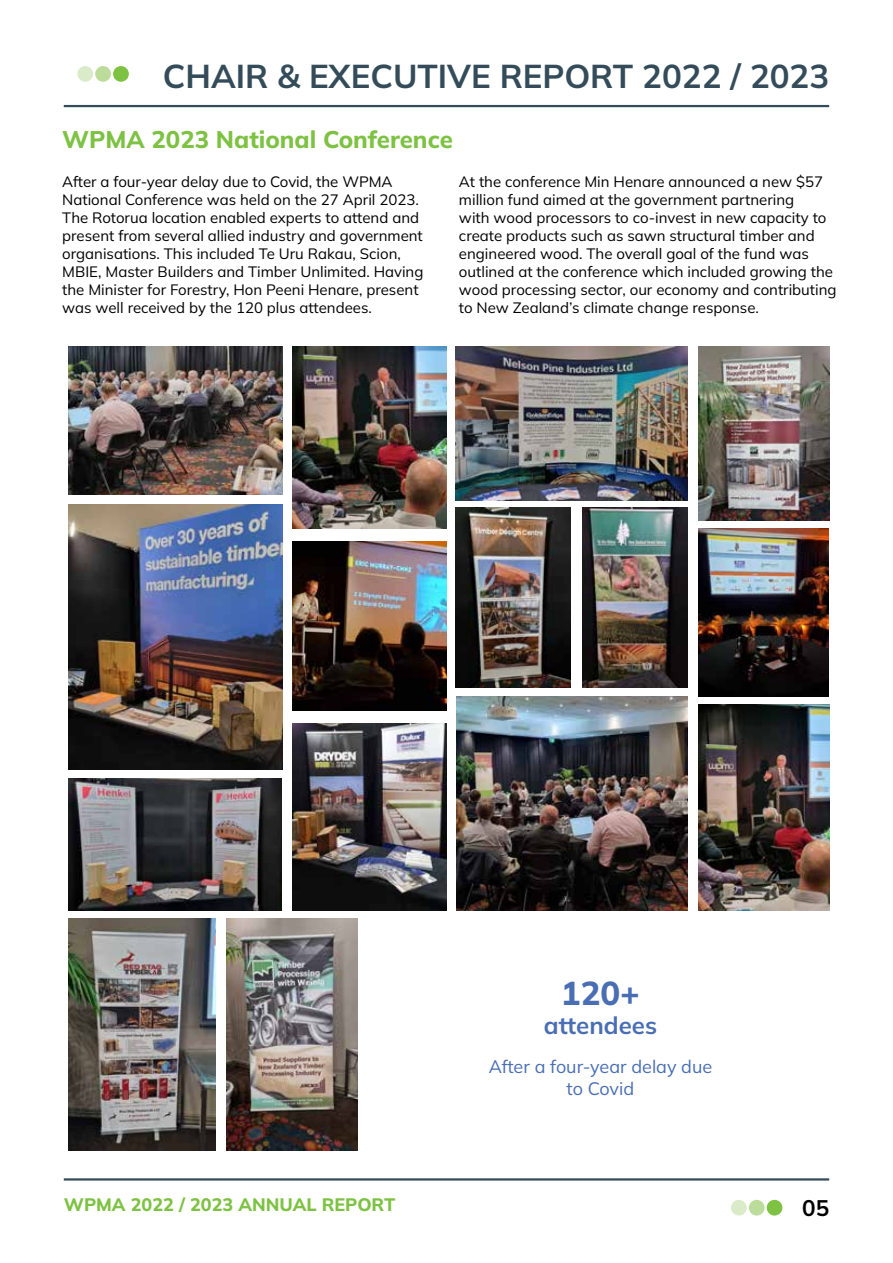
<style>
.page{position:relative;width:893px;height:1263px;background:#fff}
.page>*{position:absolute;margin:0;border:0;box-sizing:border-box;transform-origin:0 0}
.t1{font:700 33px "Mulish";color:#344c5a}
.t2{font:800 33px "Mulish";color:#496eb4}
.t3{font:800 24px "Mulish";color:#7dc242}
.t4{font:700 24px "Mulish";color:#496eb4}
.t5{font:700 22.5px "Mulish";color:#000}
.t6{font:18px/21.6px "Mulish";color:#496eb4;text-align:center}
.t7{font:800 18px "Mulish";color:#7dc242}
.t8{font:15px/18px "Mulish";color:#000}
</style>
<div class="page">
<div style="left:767px;top:1200px;width:15px;height:15px;background:#7dc242;border-radius:50%"></div>
<div style="left:749px;top:1200px;width:16px;height:15px;background:#bcdc9b;border-radius:50%"></div>
<div style="left:731px;top:1200px;width:16px;height:15px;background:#daebc9;border-radius:50%"></div>
<hr style="left:64px;top:1178px;width:765px;height:2px;background:#344c5a">
<hr style="left:64px;top:105px;width:765px;height:2px;background:#344c5a">
<div style="left:113px;top:66px;width:16px;height:16px;background:#7dc242;border-radius:50%"></div>
<div style="left:95px;top:66px;width:16px;height:16px;background:#bcdc9b;border-radius:50%"></div>
<div style="left:77px;top:66px;width:16px;height:16px;background:#daebc9;border-radius:50%"></div>
<img style="left:292px;top:724px;width:154px;height:186px">
<img style="left:292px;top:542px;width:154px;height:168px">
<img style="left:68px;top:346px;width:214px;height:149px">
<img style="left:456px;top:697px;width:232px;height:213px">
<img style="left:69px;top:778px;width:213px;height:132px">
<img style="left:292px;top:346px;width:154px;height:182px">
<img style="left:699px;top:705px;width:130px;height:205px">
<img style="left:698px;top:346px;width:131px;height:174px">
<img style="left:227px;top:919px;width:131px;height:232px">
<img style="left:455px;top:346px;width:233px;height:155px">
<img style="left:69px;top:919px;width:146px;height:232px">
<img style="left:699px;top:528px;width:129px;height:169px">
<img style="left:583px;top:508px;width:105px;height:180px">
<img style="left:68px;top:504px;width:214px;height:266px">
<img style="left:455px;top:508px;width:115px;height:180px">
<h1 class="t1" style="left:163px;top:53px;width:668px">CHAIR &amp; EXECUTIVE REPORT 2022 / 2023</h1>
<h2 class="t3" style="left:62px;top:123px;width:392px">WPMA 2023 National Conference</h2>
<p class="t8" style="left:62px;top:172px;width:363px">After a four-year delay due to Covid, the WPMA National Conference was held on the 27 April 2023.<br>The Rotorua location enabled experts to attend and present from several allied industry and government organisations. This included Te Uru Rakau, Scion, MBIE, Master Builders and Timber Unlimited. Having the Minister for Forestry, Hon Peeni Henare, present was well received by the 120 plus attendees.</p>
<p class="t8" style="left:459px;top:172px;width:379px">At the conference Min Henare announced a new $57 million fund aimed at the government partnering<br>with wood processors to co-invest in new capacity to create products such as sawn structural timber and engineered wood. The overall goal of the fund was outlined at the conference which included growing the wood processing sector, our economy and contributing to New Zealand’s climate change response.</p>
<h1 class="t2" style="left:561px;top:970px;width:81px">120+</h1>
<h2 class="t4" style="left:544px;top:1009px;width:115px">attendees</h2>
<p class="t6" style="left:489px;top:1056px;width:225px">After a four-year delay due to Covid</p>
<p class="t7" style="left:64px;top:1192px;width:333px">WPMA 2022 / 2023 ANNUAL REPORT</p>
<h3 class="t5" style="left:802px;top:1192px;width:28px">05</h3>
</div>
